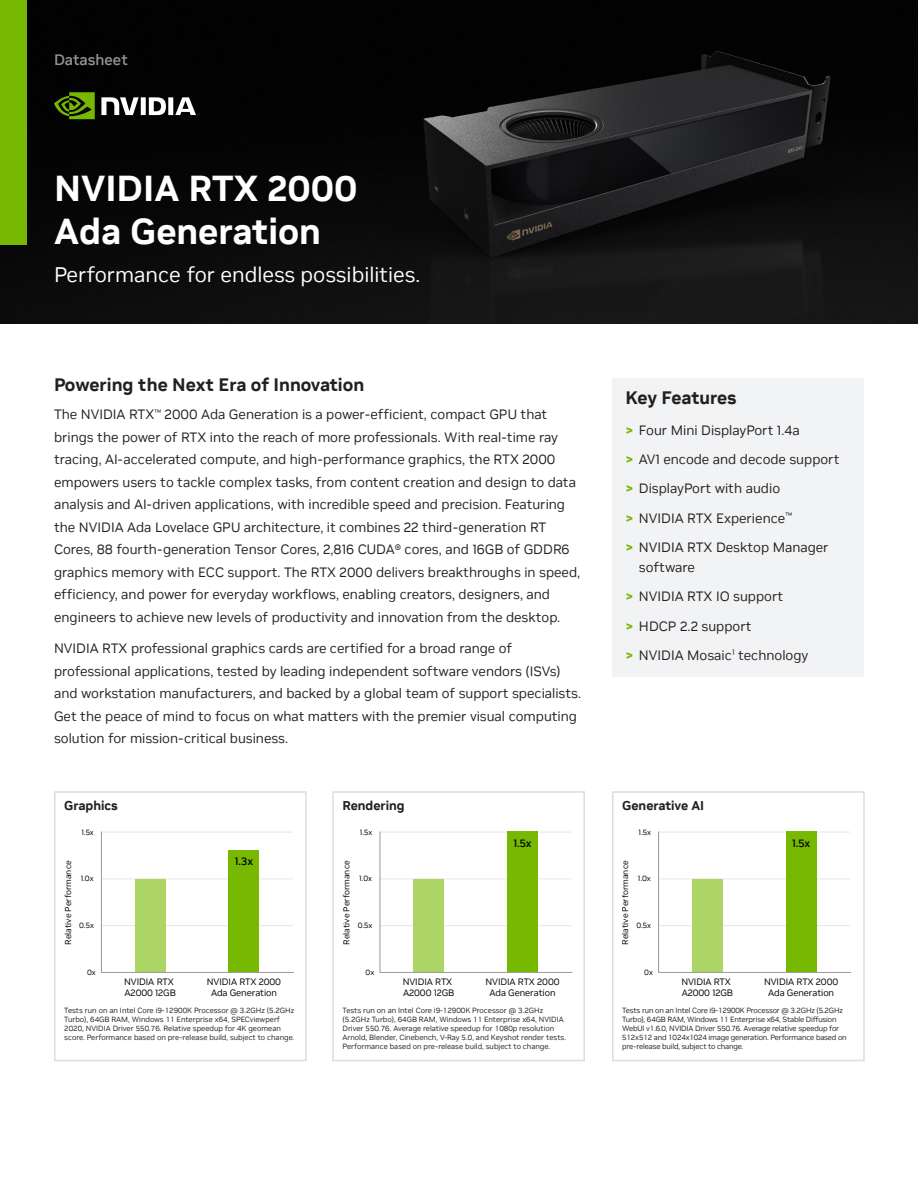
<style>
.page{position:relative;width:918px;height:1188px;background:#fff}
.page>*{position:absolute;margin:0;border:0;box-sizing:border-box;transform-origin:0 0}
.t1{font:700 36px/43.2px "NVIDIA Sans";color:#fff}
.t2{font:21px "NVIDIA Sans";color:#fff}
.t3{font:700 18px "NVIDIA Sans";color:#231f20}
.t4{font:500 15px "NVIDIA Sans";color:#939598}
.t5{font:13.5px/22.5px "NVIDIA Sans";color:#231f20}
.t6{font:700 12.75px "NVIDIA Sans";color:#231f20}
.t7{font:500 10.8px "NVIDIA Sans";color:#000}
.t8{font:9.3px/10.8px "NVIDIA Sans";letter-spacing:-.01em;color:#000;text-align:center}
.t9{font:8.55px "NVIDIA Sans";color:#000}
.t10{font:7.65px "NVIDIA Sans";letter-spacing:-.005em;color:#000}
.t11{font:7.5px/9px "NVIDIA Sans";color:#231f20}
.t12{font:7.5px/9px "NVIDIA Sans";letter-spacing:-.02em;color:#231f20}
.s1{font-weight:700;color:#76b900}
</style>
<div class="page">
<img style="left:0;top:0;width:918px;height:324px">
<div style="left:612px;top:378px;width:252px;height:298px;background:#f2f3f4"></div>
<div style="left:0;top:0;width:27px;height:244px;background:#76b900"></div>
<svg style="left:54px;top:92px;width:41px;height:27px"></svg>
<svg style="left:101px;top:97px;width:99px;height:19px"></svg>
<div style="left:332px;top:791px;width:253px;height:270px;border:2px solid #dcdddf"></div>
<hr style="left:380px;top:878px;width:192px;height:1px;background:#e6e6e6">
<hr style="left:380px;top:925px;width:192px;height:1px;background:#e6e6e6">
<hr style="left:380px;top:832px;width:192px;height:1px;background:#e6e6e6">
<div style="left:413px;top:879px;width:31px;height:93px;background:#add566"></div>
<div style="left:507px;top:832px;width:31px;height:140px;background:#76b900"></div>
<hr style="left:380px;top:832px;width:1px;height:140px;background:#999">
<hr style="left:380px;top:972px;width:192px;height:1px;background:#999">
<div style="left:54px;top:791px;width:253px;height:270px;border:2px solid #dcdddf"></div>
<hr style="left:101px;top:878px;width:192px;height:1px;background:#e6e6e6">
<hr style="left:101px;top:925px;width:192px;height:1px;background:#e6e6e6">
<hr style="left:101px;top:832px;width:192px;height:1px;background:#e6e6e6">
<div style="left:135px;top:879px;width:31px;height:93px;background:#add566"></div>
<div style="left:229px;top:850px;width:30px;height:122px;background:#76b900"></div>
<hr style="left:101px;top:832px;width:1px;height:140px;background:#999">
<hr style="left:101px;top:972px;width:192px;height:1px;background:#999">
<div style="left:612px;top:791px;width:253px;height:270px;border:2px solid #dcdddf"></div>
<hr style="left:658px;top:878px;width:192px;height:1px;background:#e6e6e6">
<hr style="left:658px;top:925px;width:192px;height:1px;background:#e6e6e6">
<hr style="left:658px;top:832px;width:192px;height:1px;background:#e6e6e6">
<div style="left:692px;top:879px;width:31px;height:93px;background:#add566"></div>
<div style="left:786px;top:832px;width:31px;height:140px;background:#76b900"></div>
<hr style="left:658px;top:832px;width:1px;height:140px;background:#999">
<hr style="left:659px;top:972px;width:192px;height:1px;background:#999">
<p class="t4" style="left:54px;top:50px;width:75px">Datasheet</p>
<h1 class="t1" style="left:54px;top:167px;width:305px">NVIDIA RTX 2000<br>Ada Generation</h1>
<h2 class="t2" style="left:54px;top:262px;width:368px">Performance for endless possibilities.</h2>
<h3 class="t3" style="left:54px;top:373px;width:312px">Powering the Next Era of Innovation</h3>
<p class="t5" style="left:54px;top:403px;width:528px">The NVIDIA RTX<sup>™</sup> 2000 Ada Generation is a power-efficient, compact GPU that brings the power of RTX into the reach of more professionals. With real-time ray tracing, AI-accelerated compute, and high-performance graphics, the RTX 2000 empowers users to tackle complex tasks, from content creation and design to data analysis and AI-driven applications, with incredible speed and precision. Featuring the NVIDIA Ada Lovelace GPU architecture, it combines 22 third-generation RT Cores, 88 fourth-generation Tensor Cores, 2,816 CUDA® cores, and 16GB of GDDR6 graphics memory with ECC support. The RTX 2000 delivers breakthroughs in speed, efficiency, and power for everyday workflows, enabling creators, designers, and engineers to achieve new levels of productivity and innovation from the desktop.</p>
<p class="t5" style="left:54px;top:637px;width:529px">NVIDIA RTX professional graphics cards are certified for a broad range of professional applications, tested by leading independent software vendors (ISVs) and workstation manufacturers, and backed by a global team of support specialists.<br>Get the peace of mind to focus on what matters with the premier visual computing solution for mission-critical business.</p>
<h3 class="t3" style="left:626px;top:387px;width:113px">Key Features</h3>
<p class="t5" style="left:625px;top:416px;width:215px;line-height:29.2px"><span class="s1">&gt;</span> Four Mini DisplayPort 1.4a<br><span class="s1">&gt;</span> AV1 encode and decode support <span class="s1">&gt;</span> DisplayPort with audio<br><span class="s1">&gt;</span> NVIDIA RTX Experience<sup>™<br></sup><span class="s1">&gt;</span> NVIDIA RTX Desktop Manager</p>
<p class="t5" style="left:625px;top:553px;width:184px;line-height:29.2px;text-indent:14px">software<br><span class="s1">&gt;</span> NVIDIA RTX IO support<br><span class="s1">&gt;</span> HDCP 2.2 support<br><span class="s1">&gt;</span> NVIDIA Mosaic<sup>1</sup> technology</p>
<p class="t6" style="left:64px;top:798px;width:55px">Graphics</p>
<p class="t6" style="left:343px;top:797px;width:64px">Rendering</p>
<p class="t6" style="left:622px;top:797px;width:83px">Generative AI</p>
<p class="t10" style="left:81px;top:827px;width:14px">1.5x</p>
<p class="t10" style="left:360px;top:827px;width:14px">1.5x</p>
<p class="t10" style="left:639px;top:827px;width:14px">1.5x</p>
<p class="t7" style="left:513px;top:837px;width:20px">1.5x</p>
<p class="t7" style="left:792px;top:837px;width:20px">1.5x</p>
<p class="t9" style="left:63px;top:945px;width:86px;rotate:-90deg">Relative Performance</p>
<p class="t10" style="left:81px;top:874px;width:15px">1.0x</p>
<p class="t10" style="left:79px;top:921px;width:16px">0.5x</p>
<p class="t7" style="left:235px;top:855px;width:20px">1.3x</p>
<p class="t9" style="left:342px;top:945px;width:86px;rotate:-90deg">Relative Performance</p>
<p class="t10" style="left:359px;top:874px;width:15px">1.0x</p>
<p class="t10" style="left:358px;top:921px;width:16px">0.5x</p>
<p class="t9" style="left:620px;top:945px;width:86px;rotate:-90deg">Relative Performance</p>
<p class="t10" style="left:638px;top:874px;width:15px">1.0x</p>
<p class="t10" style="left:636px;top:921px;width:16px">0.5x</p>
<p class="t10" style="left:87px;top:968px;width:10px">0x</p>
<p class="t10" style="left:366px;top:968px;width:10px">0x</p>
<p class="t10" style="left:644px;top:968px;width:10px">0x</p>
<p class="t8" style="left:124px;top:977px;width:53px;text-align:left">NVIDIA RTX<br>A2000 12GB</p>
<p class="t8" style="left:207px;top:977px;width:76px">NVIDIA RTX 2000<br>Ada Generation</p>
<p class="t8" style="left:403px;top:977px;width:53px;text-align:left">NVIDIA RTX<br>A2000 12GB</p>
<p class="t8" style="left:485px;top:977px;width:76px">NVIDIA RTX 2000<br>Ada Generation</p>
<p class="t8" style="left:681px;top:977px;width:53px;text-align:left">NVIDIA RTX<br>A2000 12GB</p>
<p class="t8" style="left:764px;top:977px;width:76px">NVIDIA RTX 2000<br>Ada Generation</p>
<p class="t11" style="left:64px;top:1006px;width:232px">Tests run on an Intel Core i9-12900K Processor @ 3.2GHz (5.2GHz Turbo), 64GB RAM, Windows 11 Enterprise x64, SPECviewperf 2020, NVIDIA Driver 550.76. Relative speedup for 4K geomean score. Performance based on pre-release build, subject to change.</p>
<p class="t11" style="left:343px;top:1006px;width:225px">Tests run on an Intel Core i9-12900K Processor @ 3.2GHz (5.2GHz Turbo), 64GB RAM, Windows 11 Enterprise x64, NVIDIA Driver 550.76. Average relative speedup for 1080p resolution Arnold, Blender, Cinebench, V-Ray 5.0, and Keyshot render tests.<br>Performance based on pre-release build, subject to change.</p>
<p class="t12" style="left:622px;top:1006px;width:226px">Tests run on an Intel Core i9-12900K Processor @ 3.2GHz (5.2GHz Turbo), 64GB RAM, Windows 11 Enterprise x64, Stable Diffusion WebUI v1.6.0, NVIDIA Driver 550.76. Average relative speedup for 512x512 and 1024x1024 image generation. Performance based on pre-release build, subject to change.</p>
</div>
